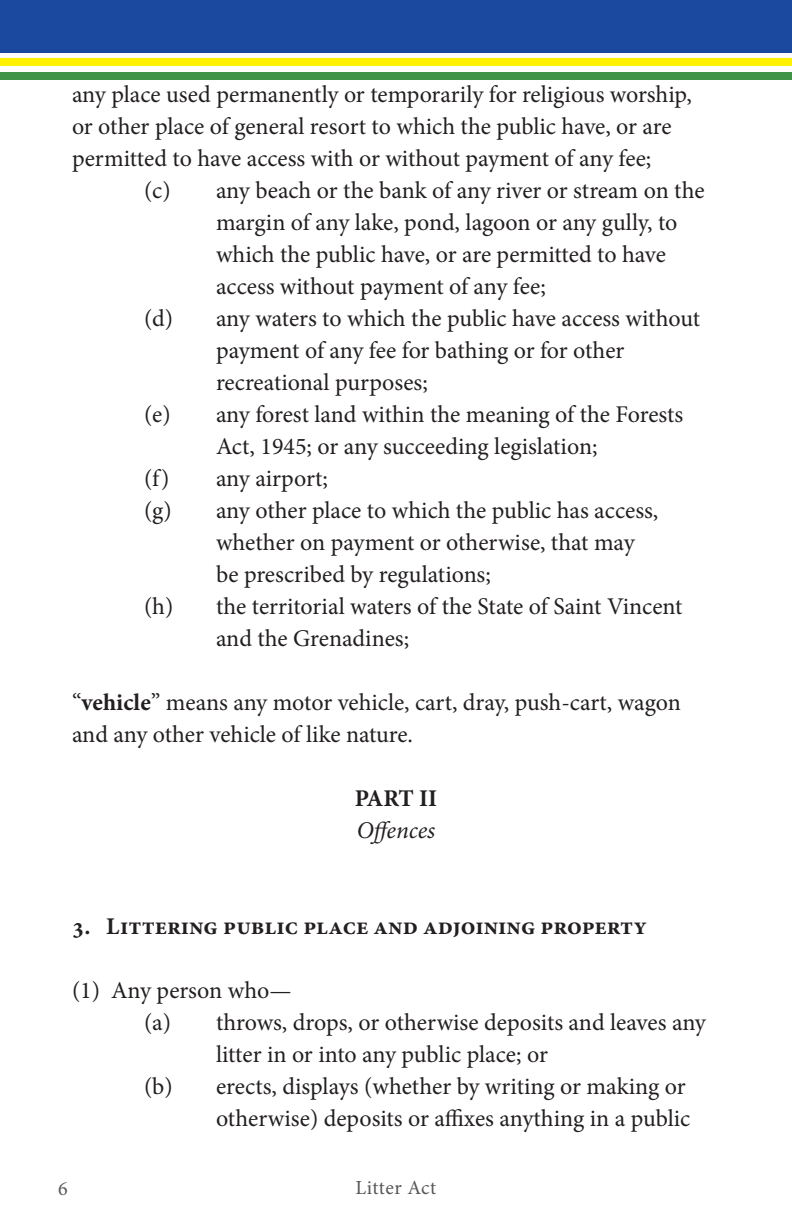
<style>
.page{position:relative;width:792px;height:1224px;background:#fff}
.page>*{position:absolute;margin:0;border:0;box-sizing:border-box;transform-origin:0 0}
.t1{font:24px/32px "Minion Pro";letter-spacing:-.005em;color:#231f20}
.Paragraph_Heading{font:700 24px "Minion Pro";color:#231f20}
.Italized_Heading{font:italic 24px "Minion Pro";letter-spacing:-.005em;color:#231f20}
.Bolded_Heading{font:700 24px "Minion Pro";letter-spacing:-.015em;color:#231f20}
.t2{font:20px "Minion Pro";letter-spacing:.02em;color:#57585a}
.s1{font-weight:700}
</style>
<div class="page">
<div style="left:0;top:0;width:792px;height:53px;background:#1a499f"></div>
<div style="left:0;top:58px;width:792px;height:8px;background:#fff101"></div>
<div style="left:0;top:72px;width:792px;height:8px;background:#3e9346"></div>
<p class="t1" style="left:72px;top:79px;width:621px">any place used permanently or temporarily for religious worship, or other place of general resort to which the public have, or are permitted to have access with or without payment of any fee;</p>
<p class="t1" style="left:216px;top:175px;width:490px;text-indent:-72px">(c) any beach or the bank of any river or stream on the margin of any lake, pond, lagoon or any gully, to which the public have, or are permitted to have access without payment of any fee;</p>
<p class="t1" style="left:216px;top:303px;width:486px;text-indent:-72px">(d) any waters to which the public have access without payment of any fee for bathing or for other recreational purposes;</p>
<p class="t1" style="left:144px;top:399px;width:541px;text-align:center">(e) any forest land within the meaning of the Forests<br>Act, 1945; or any succeeding legislation;</p>
<p class="t1" style="left:144px;top:463px;width:185px">(f) any airport;</p>
<p class="t1" style="left:216px;top:495px;width:444px;text-indent:-72px">(g) any other place to which the public has access, whether on payment or otherwise, that may be prescribed by regulations;</p>
<p class="t1" style="left:216px;top:591px;width:468px;text-indent:-72px">(h) the territorial waters of the State of Saint Vincent and the Grenadines;</p>
<p class="t1" style="left:72px;top:687px;width:610px">“<span class="s1">vehicle</span>” means any motor vehicle, cart, dray, push-cart, wagon and any other vehicle of like nature.</p>
<p class="Bolded_Heading" style="left:355px;top:782px;width:84px">PART II</p>
<p class="Italized_Heading" style="left:357px;top:814px;width:80px">Offences</p>
<p class="Paragraph_Heading" style="left:72px;top:910px;width:576px">3. Littering public place and adjoining property</p>
<p class="t1" style="left:72px;top:975px;width:221px">(1) Any person who—</p>
<p class="t1" style="left:216px;top:1007px;width:491px;text-indent:-72px">(a) throws, drops, or otherwise deposits and leaves any litter in or into any public place; or</p>
<p class="t1" style="left:144px;top:1071px;width:548px;text-align:right">(b) erects, displays (whether by writing or making or otherwise) deposits or affixes anything in a public</p>
<p class="t2" style="left:58px;top:1176px;width:11px">6</p>
<p class="t2" style="left:356px;top:1174px;width:82px">Litter Act</p>
</div>
